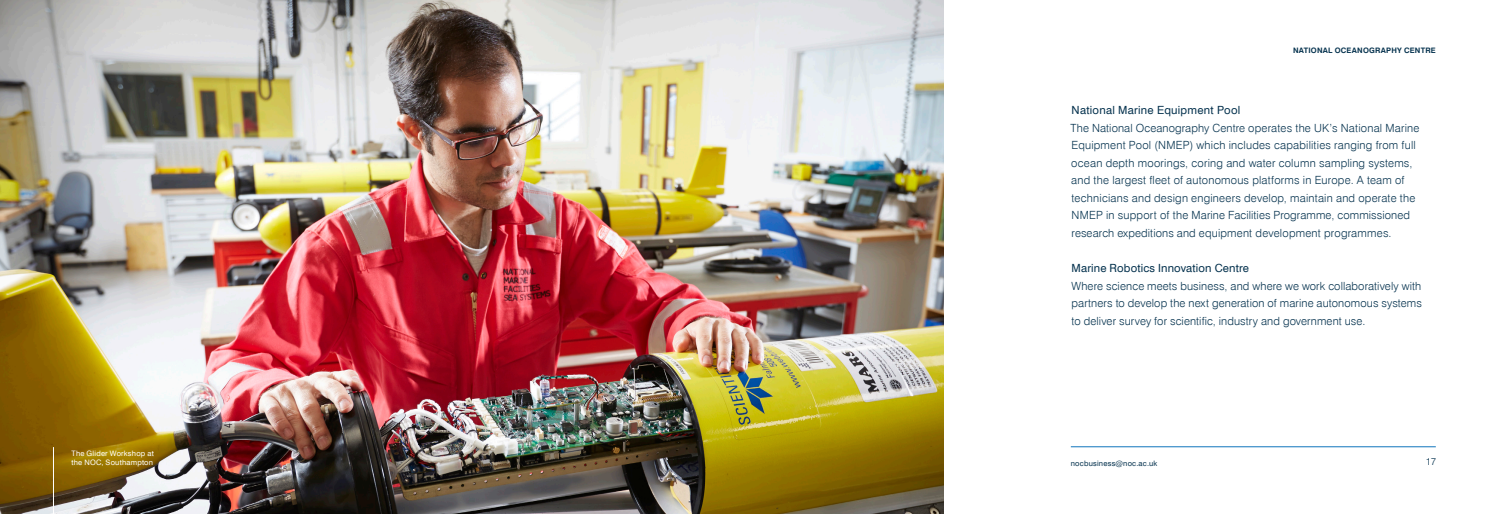
<style>
.page{position:relative;width:1489px;height:514px;background:#fff}
.page>*{position:absolute;margin:0;border:0;box-sizing:border-box;transform-origin:0 0}
.NOC_BODY_TEXT{font:300 11.25px/17.5px "Swiss 721 BT";letter-spacing:.015em;color:#05324e}
.NOC_BODY_TEXT-2{font:11.25px "Swiss 721 BT";letter-spacing:.015em;color:#05324e}
.t1{font:300 10px "Swiss 721 BT";color:#05324e}
.NOC_PAGE_FOOTER{font:7.5px/8.8px "Swiss 721 BT";letter-spacing:.025em;color:#fff}
.NOC_PAGE_FOOTER-2{font:700 7.5px "Swiss 721 BT";letter-spacing:.03em;color:#05324e}
.t2{font:7.5px "Swiss 721 BT";letter-spacing:.025em;color:#05324e}
</style>
<div class="page">
<hr style="left:1070px;top:446px;width:365px;height:1px;background:#1074bc">
<img style="left:0;top:0;width:943px;height:514px">
<hr style="left:53px;top:447px;width:1px;height:67px;background:#fff">
<p class="NOC_PAGE_FOOTER" style="left:71px;top:449px;width:84px">The Glider Workshop at the NOC, Southampton</p>
<p class="NOC_PAGE_FOOTER-2" style="left:1292px;top:46px;width:144px">NATIONAL OCEANOGRAPHY CENTRE</p>
<p class="NOC_BODY_TEXT-2" style="left:1071px;top:104px;width:170px">National Marine Equipment Pool</p>
<p class="NOC_BODY_TEXT" style="left:1070px;top:119px;width:351px">The National Oceanography Centre operates the UK’s National Marine Equipment Pool (NMEP) which includes capabilities ranging from full ocean depth moorings, coring and water column sampling systems, and the largest fleet of autonomous platforms in Europe. A team of technicians and design engineers develop, maintain and operate the NMEP in support of the Marine Facilities Programme, commissioned research expeditions and equipment development programmes.</p>
<p class="NOC_BODY_TEXT-2" style="left:1071px;top:261px;width:179px">Marine Robotics Innovation Centre</p>
<p class="NOC_BODY_TEXT" style="left:1071px;top:277px;width:352px;text-align:justify">Where science meets business, and where we work collaboratively with partners to develop the next generation of marine autonomous systems to deliver survey for scientific, industry and government use.</p>
<p class="t2" style="left:1070px;top:459px;width:88px">nocbusiness@noc.ac.uk</p>
<p class="t1" style="left:1425px;top:455px;width:12px">17</p>
</div>
